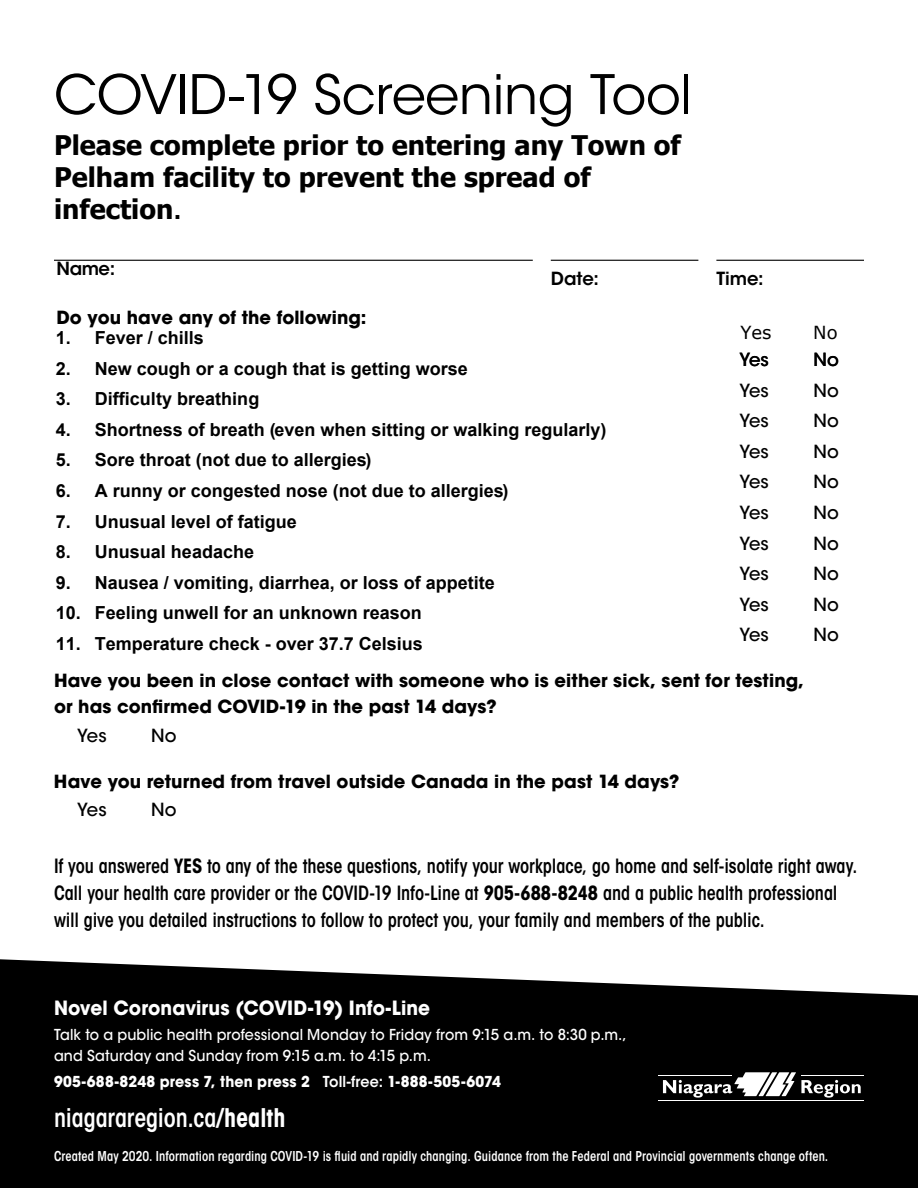
<style>
.page{position:relative;width:918px;height:1188px;background:#fff}
.page>*{position:absolute;margin:0;border:0;box-sizing:border-box;transform-origin:0 0}
.t1{font:54px "ITC Avant Garde Std";letter-spacing:-.01em;color:#000}
.t2{font:700 27px/31.8px "Tahoma";color:#000}
.t3{font:600 condensed 25.5px "ITC Avant Garde Std";letter-spacing:-.005em;color:#fff;scale:.95 1}
.t4{font:600 condensed 19.5px/27px "ITC Avant Garde Std";letter-spacing:-.005em;color:#000;scale:.94 1}
.t5{font:700 19.5px "ITC Avant Garde Std";letter-spacing:.005em;color:#fff;scale:.95 1}
.t6{font:700 18px "Arial";color:#000}
.t7{font:700 18px/25.8px "ITC Avant Garde Std";letter-spacing:.005em;color:#000}
.t8{font:500 18px "ITC Avant Garde Std";color:#000}
.t9{font:600 18px "ITC Avant Garde Std";color:#000}
.t10{font:18px "Verdana";color:#000}
.t11{font:500 15px/21px "ITC Avant Garde Std";letter-spacing:.01em;color:#fff;scale:.95 1}
.t12{font:700 15px "ITC Avant Garde Std";letter-spacing:.015em;color:#fff;scale:.95 1}
.t13{font:600 condensed 13.5px "ITC Avant Garde Std";letter-spacing:.01em;color:#fff;scale:.93 1}
.s1{font-family:"ITC Avant Garde Std";font-weight:600}
.s2{font-weight:700}
.s3{font-weight:600}
</style>
<div class="page">
<svg style="left:0;top:959px;width:918px;height:229px;background:#131313"></svg>
<hr style="left:54px;top:260px;width:479px;height:1px;background:#000">
<hr style="left:716px;top:260px;width:148px;height:1px;background:#000">
<hr style="left:551px;top:260px;width:147px;height:1px;background:#000">
<svg style="left:663px;top:1072px;width:198px;height:26px"></svg>
<hr style="left:659px;top:1100px;width:205px;height:1px;background:#fff">
<hr style="left:659px;top:1075px;width:73px;height:1px;background:#fff">
<hr style="left:801px;top:1075px;width:63px;height:1px;background:#fff">
<p class="t1" style="left:54px;top:62px;width:640px">COVID-19 Screening Tool</p>
<p class="t2" style="left:54px;top:130px;width:628px">Please complete prior to entering any Town of<br>Pelham facility to prevent the spread of infection<span class="s1">.</span></p>
<p class="t9" style="left:57px;top:257px;width:60px">Name:</p>
<p class="t7" style="left:57px;top:305px;width:311px">Do you have any of the following:</p>
<p class="t9" style="left:551px;top:267px;width:50px">Date:</p>
<p class="t9" style="left:716px;top:267px;width:49px">Time:</p>
<p class="t10" style="left:740px;top:320px;width:33px">Yes</p>
<p class="t10" style="left:813px;top:320px;width:26px">No</p>
<p class="t6" style="left:56px;top:325px;width:150px">1. Fever / chills</p>
<p class="t6" style="left:56px;top:356px;width:414px">2. New cough or a cough that is getting worse</p>
<p class="t6" style="left:56px;top:386px;width:205px">3. Difficulty breathing</p>
<p class="t6" style="left:56px;top:417px;width:552px">4. Shortness of breath (even when sitting or walking regularly)</p>
<p class="t6" style="left:56px;top:447px;width:317px">5. Sore throat (not due to allergies)</p>
<p class="t6" style="left:56px;top:478px;width:454px">6. A runny or congested nose (not due to allergies)</p>
<p class="t6" style="left:56px;top:509px;width:243px">7. Unusual level of fatigue</p>
<p class="t6" style="left:56px;top:539px;width:200px">8. Unusual headache</p>
<p class="t6" style="left:56px;top:570px;width:441px">9. Nausea / vomiting, diarrhea, or loss of appetite</p>
<p class="t6" style="left:56px;top:600px;width:368px">10. Feeling unwell for an unknown reason</p>
<p class="t6" style="left:56px;top:631px;width:369px">11. Temperature check - over 37.7 Celsius</p>
<p class="t8" style="left:739px;top:348px;width:31px">Yes</p>
<p class="t8" style="left:813px;top:348px;width:27px">No</p>
<p class="t8" style="left:739px;top:379px;width:31px">Yes</p>
<p class="t8" style="left:813px;top:379px;width:27px">No</p>
<p class="t8" style="left:739px;top:410px;width:31px">Yes</p>
<p class="t8" style="left:813px;top:410px;width:27px">No</p>
<p class="t8" style="left:739px;top:440px;width:31px">Yes</p>
<p class="t8" style="left:813px;top:440px;width:27px">No</p>
<p class="t8" style="left:739px;top:471px;width:31px">Yes</p>
<p class="t8" style="left:813px;top:471px;width:27px">No</p>
<p class="t8" style="left:739px;top:501px;width:31px">Yes</p>
<p class="t8" style="left:813px;top:501px;width:27px">No</p>
<p class="t8" style="left:739px;top:532px;width:31px">Yes</p>
<p class="t8" style="left:813px;top:532px;width:27px">No</p>
<p class="t8" style="left:739px;top:563px;width:31px">Yes</p>
<p class="t8" style="left:813px;top:563px;width:27px">No</p>
<p class="t8" style="left:739px;top:593px;width:31px">Yes</p>
<p class="t8" style="left:813px;top:593px;width:27px">No</p>
<p class="t8" style="left:739px;top:624px;width:31px">Yes</p>
<p class="t8" style="left:813px;top:624px;width:27px">No</p>
<p class="t7" style="left:54px;top:667px;width:752px">Have you been in close contact with someone who is either sick, sent for testing, or has confirmed COVID-19 in the past 14 days?</p>
<p class="t8" style="left:77px;top:724px;width:31px">Yes</p>
<p class="t8" style="left:151px;top:724px;width:27px">No</p>
<p class="t7" style="left:54px;top:769px;width:627px">Have you returned from travel outside Canada in the past 14 days?</p>
<p class="t8" style="left:77px;top:798px;width:31px">Yes</p>
<p class="t8" style="left:151px;top:798px;width:27px">No</p>
<p class="t4" style="left:54px;top:852px;width:856px">If you answered <span class="s2">YES</span> to any of the these questions, notify your workplace, go home and self-isolate right away.<br>Call your health care provider or the COVID-19 Info-Line at <span class="s2">905-688-8248</span> and a public health professional will give you detailed instructions to follow to protect you, your family and members of the public.</p>
<p class="t5" style="left:54px;top:995px;width:398px">Novel Coronavirus (COVID-19) Info-Line</p>
<p class="t11" style="left:54px;top:1024px;width:604px">Talk to a public health professional Monday to Friday from 9:15 a.m. to 8:30 p.m., and Saturday and Sunday from 9:15 a.m. to 4:15 p.m.</p>
<p class="t12" style="left:54px;top:1072px;width:472px">905-688-8248 press 7, then press 2 <span class="s3">Toll-free:</span> 1-888-505-6074</p>
<p class="t3" style="left:54px;top:1102px;width:245px">niagararegion.ca/<span class="s2">health</span></p>
<p class="t13" style="left:54px;top:1148px;width:834px">Created May 2020. Information regarding COVID-19 is fluid and rapidly changing. Guidance from the Federal and Provincial governments change often.</p>
</div>
